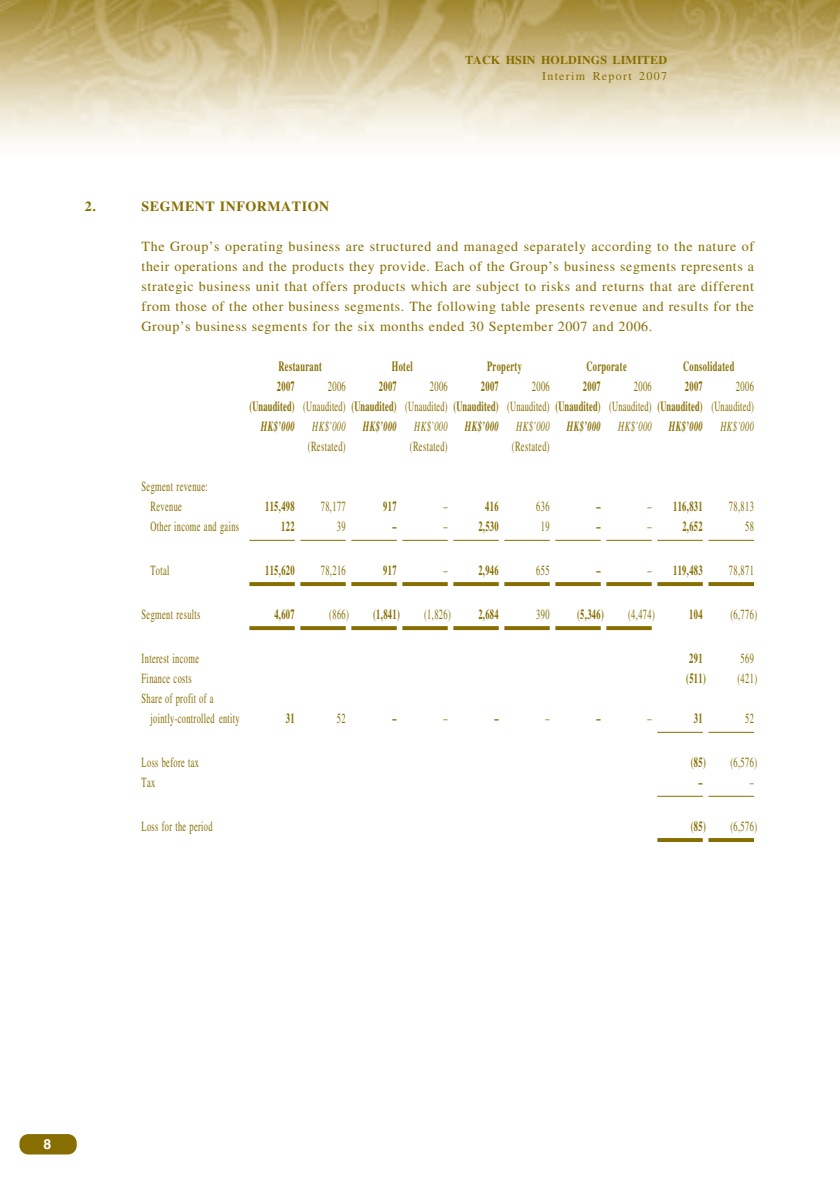
<style>
.page{position:relative;width:840px;height:1190px;background:#fff}
.page>*{position:absolute;margin:0;border:0;box-sizing:border-box;transform-origin:0 0}
.t1{font:14px/20px "Times";letter-spacing:.04em;color:#876e00;text-align:justify}
.t2{font:14px/20px "Times";letter-spacing:.04em;color:#876e00;scale:.6 1}
.t3{font:700 14px "Times";letter-spacing:.045em;color:#876e00;scale:.6 1}
.t4{font:700 14px "Times";letter-spacing:.025em;color:#876e00;scale:.6 1}
.t5{font:italic 700 14px "Times";letter-spacing:.045em;color:#876e00;scale:.6 1}
.t6{font:700 14px "Times";letter-spacing:.045em;color:#876e00}
.t7{font:italic 14px "Times";color:#876e00;scale:.6 1}
.t8{font:700 14px "Helvetica";color:#fff}
.t9{font:700 12px "Times";letter-spacing:.015em;color:#876e00}
.t10{font:12px "Times";letter-spacing:.105em;color:#876e00}
.s1{font-weight:400}
.s2{font-weight:700}
</style>
<div class="page">
<img style="left:0;top:0;width:840px;height:842px">
<svg style="left:19px;top:1134px;width:58px;height:21px"></svg>
<hr style="left:249px;top:540px;width:46px;height:1px;background:#876e00">
<hr style="left:300px;top:540px;width:46px;height:1px;background:#876e00">
<hr style="left:351px;top:540px;width:46px;height:1px;background:#876e00">
<hr style="left:402px;top:540px;width:46px;height:1px;background:#876e00">
<hr style="left:453px;top:540px;width:46px;height:1px;background:#876e00">
<hr style="left:504px;top:540px;width:46px;height:1px;background:#876e00">
<hr style="left:555px;top:540px;width:46px;height:1px;background:#876e00">
<hr style="left:606px;top:540px;width:46px;height:1px;background:#876e00">
<hr style="left:657px;top:540px;width:46px;height:1px;background:#876e00">
<hr style="left:709px;top:540px;width:45px;height:1px;background:#876e00">
<svg style="left:249px;top:582px;width:46px;height:4px"></svg>
<svg style="left:300px;top:582px;width:46px;height:4px"></svg>
<svg style="left:351px;top:582px;width:46px;height:4px"></svg>
<svg style="left:402px;top:582px;width:46px;height:4px"></svg>
<svg style="left:453px;top:582px;width:46px;height:4px"></svg>
<svg style="left:504px;top:582px;width:46px;height:4px"></svg>
<svg style="left:555px;top:582px;width:46px;height:4px"></svg>
<svg style="left:606px;top:582px;width:46px;height:4px"></svg>
<svg style="left:657px;top:582px;width:46px;height:4px"></svg>
<svg style="left:709px;top:582px;width:45px;height:4px"></svg>
<svg style="left:249px;top:626px;width:46px;height:4px"></svg>
<svg style="left:300px;top:626px;width:46px;height:4px"></svg>
<svg style="left:351px;top:626px;width:46px;height:4px"></svg>
<svg style="left:402px;top:626px;width:46px;height:4px"></svg>
<svg style="left:453px;top:626px;width:46px;height:4px"></svg>
<svg style="left:504px;top:626px;width:46px;height:4px"></svg>
<svg style="left:555px;top:626px;width:46px;height:4px"></svg>
<svg style="left:606px;top:626px;width:46px;height:4px"></svg>
<hr style="left:657px;top:732px;width:46px;height:1px;background:#876e00">
<hr style="left:709px;top:732px;width:45px;height:1px;background:#876e00">
<hr style="left:657px;top:796px;width:46px;height:1px;background:#876e00">
<hr style="left:709px;top:796px;width:45px;height:1px;background:#876e00">
<svg style="left:657px;top:838px;width:46px;height:4px"></svg>
<svg style="left:709px;top:838px;width:45px;height:4px"></svg>
<p class="t9" style="left:465px;top:55px;width:203px">TACK HSIN HOLDINGS LIMITED</p>
<p class="t10" style="left:542px;top:72px;width:126px">Interim Report 2007</p>
<p class="t6" style="left:85px;top:200px;width:13px">2.</p>
<p class="t6" style="left:142px;top:200px;width:189px">SEGMENT INFORMATION</p>
<p class="t1" style="left:142px;top:238px;width:614px">The Group’s operating business are structured and managed separately according to the nature of their operations and the products they provide. Each of the Group’s business segments represents a strategic business unit that offers products which are subject to risks and returns that are different from those of the other business segments. The following table presents revenue and results for the Group’s business segments for the six months ended 30 September 2007 and 2006.</p>
<p class="t3" style="left:279px;top:360px;width:74px">Restaurant</p>
<p class="t3" style="left:392px;top:360px;width:37px">Hotel</p>
<p class="t3" style="left:487px;top:360px;width:60px">Property</p>
<p class="t3" style="left:586px;top:360px;width:69px">Corporate</p>
<p class="t3" style="left:683px;top:360px;width:87px">Consolidated</p>
<p class="t3" style="left:277px;top:380px;width:31px">2007</p>
<p class="t2" style="left:328px;top:378px;width:31px">2006</p>
<p class="t3" style="left:379px;top:380px;width:31px">2007</p>
<p class="t2" style="left:430px;top:378px;width:31px">2006</p>
<p class="t3" style="left:481px;top:380px;width:31px">2007</p>
<p class="t2" style="left:532px;top:378px;width:31px">2006</p>
<p class="t3" style="left:583px;top:380px;width:31px">2007</p>
<p class="t2" style="left:634px;top:378px;width:31px">2006</p>
<p class="t3" style="left:685px;top:380px;width:31px">2007</p>
<p class="t2" style="left:736px;top:378px;width:31px">2006</p>
<p class="t4" style="left:249px;top:400px;width:843px">(Unaudited) <span class="s1">(Unaudited)</span> (Unaudited) <span class="s1">(Unaudited)</span> (Unaudited) <span class="s1">(Unaudited)</span> (Unaudited) <span class="s1">(Unaudited)</span> (Unaudited) <span class="s1">(Unaudited)</span></p>
<p class="t5" style="left:261px;top:421px;width:738px">HK$’000 <span class="s1">HK$’000</span> HK$’000 <span class="s1">HK$’000</span> HK$’000 <span class="s1">HK$’000</span> HK$’000 <span class="s1">HK$’000</span> HK$’000</p>
<p class="t7" style="left:720px;top:422px;width:57px">HK$’000</p>
<p class="t2" style="left:308px;top:438px;width:65px">(Restated)</p>
<p class="t2" style="left:410px;top:438px;width:65px">(Restated)</p>
<p class="t2" style="left:512px;top:438px;width:65px">(Restated)</p>
<p class="t2" style="left:151px;top:478px;width:97px;text-indent:-9px">Segment revenue:<br>Revenue</p>
<p class="t3" style="left:265px;top:500px;width:51px">115,498</p>
<p class="t2" style="left:321px;top:498px;width:43px">78,177</p>
<p class="t3" style="left:383px;top:500px;width:24px">917</p>
<p class="t2" style="left:444px;top:498px;width:8px">–</p>
<p class="t3" style="left:485px;top:500px;width:24px">416</p>
<p class="t2" style="left:536px;top:498px;width:24px">636</p>
<p class="t3" style="left:597px;top:500px;width:8px">–</p>
<p class="t3" style="left:648px;top:500px;width:93px"><span class="s1">–</span> 116,831</p>
<p class="t2" style="left:729px;top:498px;width:43px">78,813</p>
<p class="t2" style="left:151px;top:518px;width:149px">Other income and gains</p>
<p class="t3" style="left:281px;top:520px;width:24px">122</p>
<p class="t2" style="left:337px;top:518px;width:16px">39</p>
<p class="t3" style="left:393px;top:520px;width:8px">–</p>
<p class="t3" style="left:444px;top:520px;width:94px"><span class="s1">–</span> 2,530</p>
<p class="t2" style="left:541px;top:518px;width:16px">19</p>
<p class="t3" style="left:597px;top:520px;width:8px">–</p>
<p class="t3" style="left:648px;top:520px;width:94px"><span class="s1">–</span> 2,652</p>
<p class="t2" style="left:745px;top:518px;width:16px">58</p>
<p class="t2" style="left:151px;top:562px;width:33px">Total</p>
<p class="t3" style="left:265px;top:564px;width:51px">115,620</p>
<p class="t2" style="left:321px;top:562px;width:43px">78,216</p>
<p class="t3" style="left:383px;top:564px;width:24px">917</p>
<p class="t3" style="left:444px;top:564px;width:94px"><span class="s1">–</span> 2,946</p>
<p class="t2" style="left:536px;top:562px;width:24px">655</p>
<p class="t3" style="left:597px;top:564px;width:8px">–</p>
<p class="t3" style="left:648px;top:564px;width:93px"><span class="s1">–</span> 119,483</p>
<p class="t2" style="left:729px;top:562px;width:43px">78,871</p>
<p class="t2" style="left:142px;top:606px;width:100px">Segment results</p>
<p class="t3" style="left:274px;top:608px;width:36px">4,607</p>
<p class="t2" style="left:329px;top:606px;width:34px">(866)</p>
<p class="t3" style="left:373px;top:608px;width:46px">(1,841)</p>
<p class="t2" style="left:424px;top:606px;width:46px">(1,826)</p>
<p class="t3" style="left:478px;top:608px;width:36px">2,684</p>
<p class="t2" style="left:536px;top:606px;width:24px">390</p>
<p class="t3" style="left:577px;top:608px;width:46px">(5,346)</p>
<p class="t2" style="left:628px;top:606px;width:46px">(4,474)</p>
<p class="t3" style="left:689px;top:608px;width:24px">104</p>
<p class="t2" style="left:730px;top:606px;width:46px">(6,776)</p>
<p class="t2" style="left:142px;top:650px;width:97px">Interest income</p>
<p class="t3" style="left:689px;top:652px;width:24px">291</p>
<p class="t2" style="left:741px;top:650px;width:24px">569</p>
<p class="t2" style="left:142px;top:670px;width:85px">Finance costs</p>
<p class="t3" style="left:686px;top:672px;width:34px">(511)</p>
<p class="t2" style="left:737px;top:670px;width:34px">(421)</p>
<p class="t2" style="left:151px;top:690px;width:150px;text-indent:-9px">Share of profit of a jointly-controlled entity</p>
<p class="t3" style="left:286px;top:712px;width:16px">31</p>
<p class="t2" style="left:337px;top:710px;width:16px">52</p>
<p class="t3" style="left:393px;top:712px;width:8px">–</p>
<p class="t2" style="left:444px;top:710px;width:8px">–</p>
<p class="t3" style="left:495px;top:712px;width:8px">–</p>
<p class="t2" style="left:546px;top:710px;width:8px">–</p>
<p class="t3" style="left:597px;top:712px;width:8px">–</p>
<p class="t2" style="left:648px;top:710px;width:8px">–</p>
<p class="t3" style="left:694px;top:712px;width:16px">31</p>
<p class="t2" style="left:745px;top:710px;width:16px">52</p>
<p class="t2" style="left:142px;top:754px;width:97px">Loss before tax</p>
<p class="t2" style="left:691px;top:754px;width:112px"><span class="s2">(85)</span> (6,576)</p>
<p class="t2" style="left:142px;top:774px;width:25px">Tax</p>
<p class="t3" style="left:699px;top:776px;width:8px">–</p>
<p class="t2" style="left:750px;top:774px;width:8px">–</p>
<p class="t2" style="left:142px;top:818px;width:120px">Loss for the period</p>
<p class="t2" style="left:691px;top:818px;width:112px"><span class="s2">(85)</span> (6,576)</p>
<p class="t8" style="left:43px;top:1139px;width:9px">8</p>
</div>
